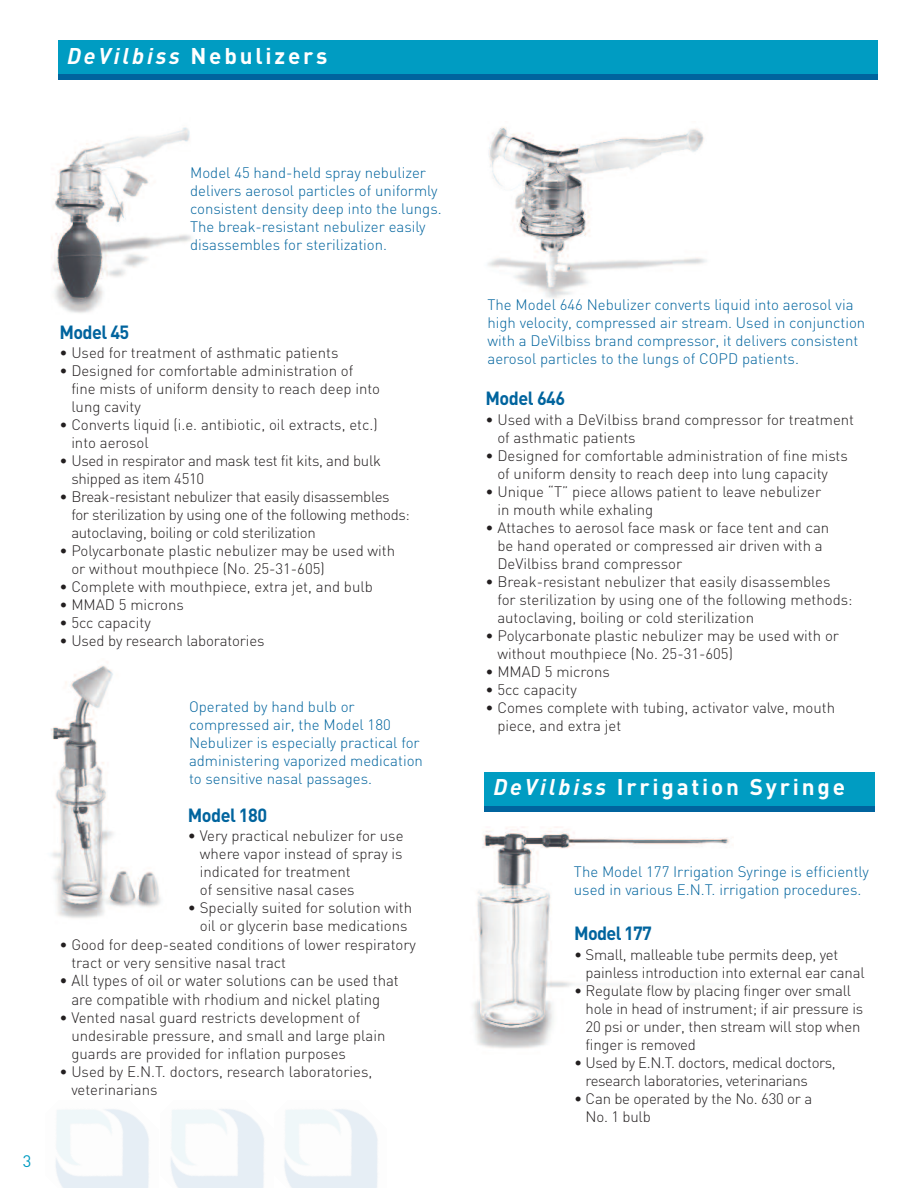
<style>
.page{position:relative;width:918px;height:1188px;background:#fff}
.page>*{position:absolute;margin:0;border:0;box-sizing:border-box;transform-origin:0 0}
.t1{font:700 22.5px "DIN";letter-spacing:.125em;color:#fff}
.t2{font:700 18.9px "DIN";letter-spacing:-.03em;color:#00649e;scale:.95 1}
.t3{font:16.5px "DIN";color:#009cc2}
.t4{font:300 15.75px/18.8px "DIN";color:#231f20;text-align:center;scale:.95 1}
.t5{font:300 15px/18px "DIN";color:#231f20}
.t6{font:300 15px/18px "DIN";color:#00649e}
.t7{font:300 15px/18px "DIN";letter-spacing:-.02em;color:#231f20}
.t8{font:300 15px/18px "DIN";letter-spacing:-.025em;color:#231f20}
.s1{font-style:italic}
</style>
<div class="page">
<img style="left:170px;top:1109px;width:208px;height:79px">
<img style="left:55px;top:1109px;width:94px;height:79px">
<div style="left:484px;top:778px;width:390px;height:34px;background:#00649e"></div>
<div style="left:58px;top:46px;width:820px;height:34px;background:#00649e"></div>
<div style="left:58px;top:40px;width:820px;height:34px;background:#009cc2"></div>
<img style="left:51px;top:127px;width:142px;height:186px">
<img style="left:488px;top:127px;width:219px;height:172px">
<div style="left:484px;top:772px;width:390px;height:34px;background:#009cc2"></div>
<img style="left:473px;top:827px;width:257px;height:222px">
<img style="left:51px;top:665px;width:110px;height:253px">
<h1 class="t1" style="left:67px;top:42px;width:262px"><span class="s1">DeVilbiss</span> Nebulizers</h1>
<p class="t3" style="left:23px;top:1151px;width:10px">3</p>
<p class="t6" style="left:190px;top:163px;width:253px">Model 45 hand-held spray nebulizer delivers aerosol particles of uniformly consistent density deep into the lungs.<br>The break-resistant nebulizer easily disassembles for sterilization.</p>
<p class="t2" style="left:59px;top:321px;width:75px">Model 45</p>
<p class="t5" style="left:59px;top:343px;width:281px">• Used for treatment of asthmatic patients</p>
<p class="t5" style="left:71px;top:361px;width:310px;text-indent:-12px">• Designed for comfortable administration of fine mists of uniform density to reach deep into lung cavity</p>
<p class="t5" style="left:71px;top:415px;width:308px;text-indent:-12px">• Converts liquid (i.e. antibiotic, oil extracts, etc.) into aerosol</p>
<p class="t7" style="left:71px;top:451px;width:311px;text-indent:-12px">• Used in respirator and mask test fit kits, and bulk shipped as item 4510</p>
<p class="t7" style="left:71px;top:487px;width:340px;text-indent:-12px">• Break-resistant nebulizer that easily disassembles for sterilization by using one of the following methods: autoclaving, boiling or cold sterilization</p>
<p class="t5" style="left:71px;top:541px;width:325px;text-indent:-12px">• Polycarbonate plastic nebulizer may be used with or without mouthpiece (No. 25-31-605)</p>
<p class="t5" style="left:59px;top:577px;width:315px">• Complete with mouthpiece, extra jet, and bulb</p>
<p class="t5" style="left:59px;top:595px;width:126px">• MMAD 5 microns</p>
<p class="t5" style="left:59px;top:613px;width:93px">• 5cc capacity</p>
<p class="t5" style="left:59px;top:631px;width:207px">• Used by research laboratories</p>
<p class="t6" style="left:189px;top:697px;width:235px">Operated by hand bulb or compressed air, the Model 180<br>Nebulizer is especially practical for administering vaporized medication to sensitive nasal passages.</p>
<p class="t2" style="left:188px;top:804px;width:85px">Model 180</p>
<p class="t5" style="left:200px;top:827px;width:205px;text-indent:-12px">• Very practical nebulizer for use where vapor instead of spray is indicated for treatment<br>of sensitive nasal cases</p>
<p class="t5" style="left:188px;top:899px;width:226px;text-align:center">• Specially suited for solution with oil or glycerin base medications</p>
<p class="t5" style="left:71px;top:935px;width:346px;text-indent:-12px">• Good for deep-seated conditions of lower respiratory tract or very sensitive nasal tract</p>
<p class="t4" style="left:59px;top:971px;width:359px">• All types of oil or water solutions can be used that are compatible with rhodium and nickel plating</p>
<p class="t5" style="left:71px;top:1008px;width:316px;text-indent:-12px">• Vented nasal guard restricts development of undesirable pressure, and small and large plain guards are provided for inflation purposes</p>
<p class="t5" style="left:71px;top:1062px;width:302px;text-indent:-12px">• Used by E.N.T. doctors, research laboratories, veterinarians</p>
<p class="t6" style="left:487px;top:295px;width:379px">The Model 646 Nebulizer converts liquid into aerosol via high velocity, compressed air stream. Used in conjunction with a DeVilbiss brand compressor, it delivers consistent aerosol particles to the lungs of COPD patients.</p>
<p class="t2" style="left:485px;top:387px;width:86px">Model 646</p>
<p class="t5" style="left:497px;top:410px;width:358px;text-indent:-12px">• Used with a DeVilbiss brand compressor for treatment of asthmatic patients</p>
<p class="t5" style="left:485px;top:446px;width:364px;text-align:center">• Designed for comfortable administration of fine mists of uniform density to reach deep into lung capacity</p>
<p class="t5" style="left:497px;top:482px;width:325px;text-indent:-12px">• Unique “T” piece allows patient to leave nebulizer in mouth while exhaling</p>
<p class="t5" style="left:497px;top:518px;width:333px;text-indent:-12px">• Attaches to aerosol face mask or face tent and can be hand operated or compressed air driven with a<br>DeVilbiss brand compressor</p>
<p class="t5" style="left:497px;top:572px;width:357px;text-indent:-12px">• Break-resistant nebulizer that easily disassembles<br>for sterilization by using one of the following methods: autoclaving, boiling or cold sterilization</p>
<p class="t5" style="left:497px;top:626px;width:343px;text-indent:-12px">• Polycarbonate plastic nebulizer may be used with or without mouthpiece (No. 25-31-605)</p>
<p class="t5" style="left:485px;top:662px;width:126px">• MMAD 5 microns</p>
<p class="t5" style="left:485px;top:680px;width:93px">• 5cc capacity</p>
<p class="t5" style="left:497px;top:698px;width:339px;text-indent:-12px">• Comes complete with tubing, activator valve, mouth piece, and extra jet</p>
<h1 class="t1" style="left:493px;top:774px;width:353px"><span class="s1">DeVilbiss</span> Irrigation Syringe</h1>
<p class="t6" style="left:574px;top:862px;width:296px">The Model 177 Irrigation Syringe is efficiently used in various E.N.T. irrigation procedures.</p>
<p class="t2" style="left:574px;top:922px;width:83px">Model 177</p>
<p class="t5" style="left:586px;top:945px;width:281px;text-indent:-11px">• Small, malleable tube permits deep, yet painless introduction into external ear canal</p>
<p class="t5" style="left:586px;top:981px;width:279px;text-indent:-11px">• Regulate flow by placing finger over small hole in head of instrument; if air pressure is 20 psi or under, then stream will stop when finger is removed</p>
<p class="t8" style="left:585px;top:1053px;width:252px;text-indent:-11px">• Used by E.N.T. doctors, medical doctors, research laboratories, veterinarians</p>
<p class="t5" style="left:586px;top:1089px;width:228px;text-indent:-11px">• Can be operated by the No. 630 or a<br>No. 1 bulb</p>
</div>
